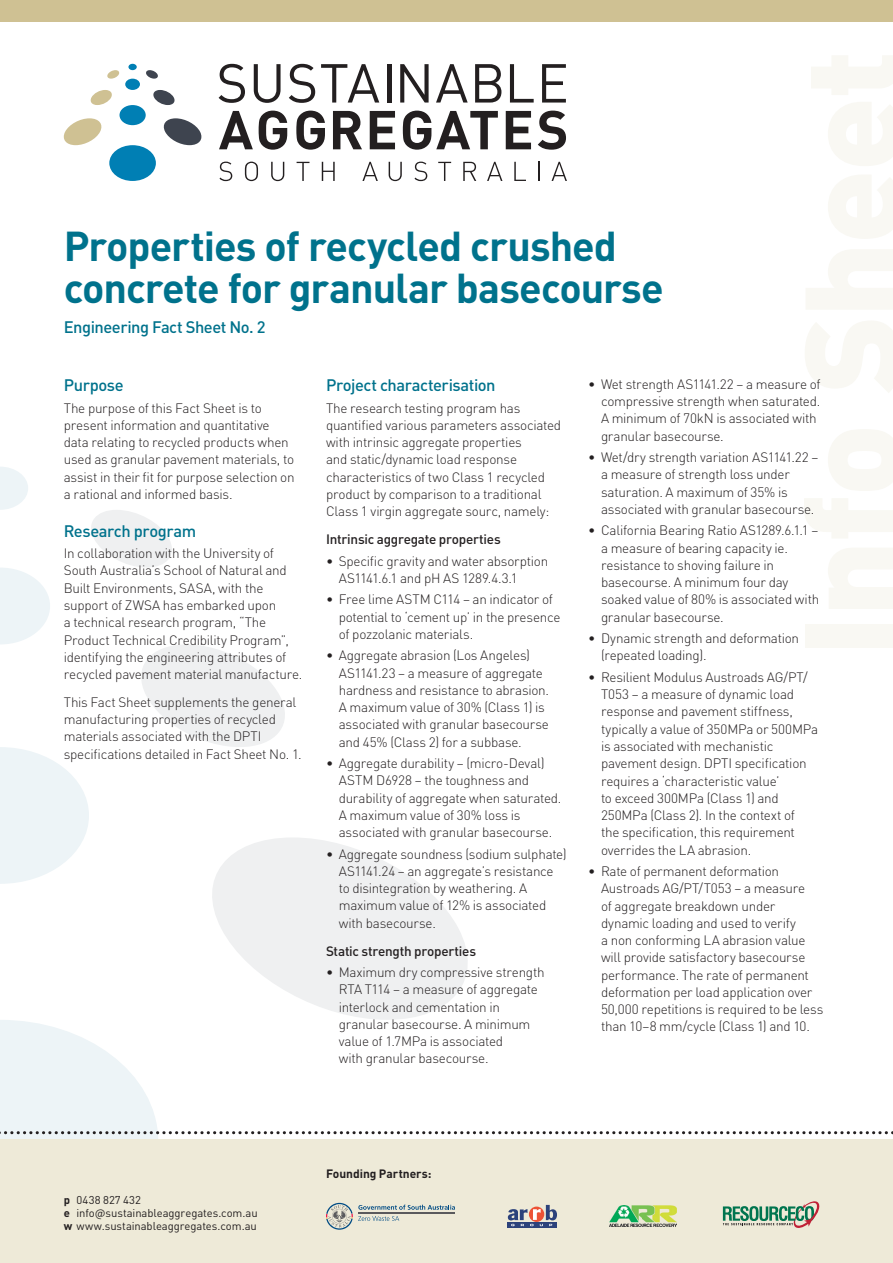
<style>
.page{position:relative;width:893px;height:1263px;background:#fff}
.page>*{position:absolute;margin:0;border:0;box-sizing:border-box;transform-origin:0 0}
.t1{font:700 41.25px/42px "DIN Pro";letter-spacing:-.025em;color:#00728c}
.t2{font:500 16.5px "DIN Pro";letter-spacing:-.025em;color:#00728c}
.t3{font:300 13.5px/17.2px "DIN Pro";letter-spacing:-.02em;color:#231f20}
.t4{font:500 13.5px "DIN Pro";letter-spacing:-.02em;color:#231f20}
.t5{font:700 12px "DIN Pro";letter-spacing:-.005em;color:#231f20}
.t6{font:11.25px/12.8px "DIN Pro";letter-spacing:-.005em;color:#231f20}
.s1{font-weight:700}
</style>
<div class="page">
<svg style="left:0;top:747px;width:89px;height:137px"></svg>
<svg style="left:0;top:568px;width:50px;height:76px"></svg>
<svg style="left:0;top:467px;width:28px;height:43px"></svg>
<svg style="left:212px;top:838px;width:256px;height:182px;fill:#eff0f1"></svg>
<svg style="left:141px;top:645px;width:144px;height:102px"></svg>
<svg style="left:91px;top:510px;width:81px;height:57px"></svg>
<div style="left:0;top:1140px;width:893px;height:123px;background:#eeead8"></div>
<svg style="left:0;top:1020px;width:893px;height:120px"></svg>
<svg style="left:723px;top:1201px;width:96px;height:27px"></svg>
<img style="left:609px;top:1206px;width:67px;height:21px">
<svg style="left:508px;top:1226px;width:49px;height:2px"></svg>
<svg style="left:508px;top:1205px;width:49px;height:21px"></svg>
<svg style="left:326px;top:1203px;width:129px;height:27px"></svg>
<div style="left:109px;top:145px;width:47px;height:36px;background:#007fb4;border-radius:50%"></div>
<div style="left:119px;top:105px;width:27px;height:20px;background:#007fb4;border-radius:50%"></div>
<div style="left:125px;top:79px;width:15px;height:11px;background:#007fb4;border-radius:50%"></div>
<div style="left:128px;top:64px;width:9px;height:6px;background:#007fb4;border-radius:50%"></div>
<svg style="left:64px;top:118px;width:38px;height:27px"></svg>
<svg style="left:90px;top:90px;width:22px;height:15px"></svg>
<svg style="left:107px;top:70px;width:13px;height:9px"></svg>
<svg style="left:163px;top:118px;width:39px;height:27px"></svg>
<svg style="left:153px;top:90px;width:22px;height:15px"></svg>
<svg style="left:146px;top:70px;width:12px;height:9px"></svg>
<svg style="left:219px;top:162px;width:13px;height:19px"></svg>
<svg style="left:245px;top:162px;width:13px;height:19px"></svg>
<svg style="left:271px;top:162px;width:13px;height:19px"></svg>
<svg style="left:297px;top:162px;width:12px;height:19px"></svg>
<svg style="left:322px;top:162px;width:13px;height:19px"></svg>
<svg style="left:362px;top:162px;width:16px;height:19px"></svg>
<svg style="left:389px;top:162px;width:13px;height:19px"></svg>
<svg style="left:414px;top:162px;width:13px;height:19px"></svg>
<svg style="left:438px;top:162px;width:13px;height:19px"></svg>
<svg style="left:463px;top:162px;width:13px;height:19px"></svg>
<svg style="left:487px;top:162px;width:15px;height:19px"></svg>
<svg style="left:514px;top:162px;width:12px;height:19px"></svg>
<svg style="left:538px;top:162px;width:2px;height:19px"></svg>
<svg style="left:552px;top:162px;width:15px;height:19px"></svg>
<svg style="left:219px;top:64px;width:26px;height:39px"></svg>
<svg style="left:254px;top:64px;width:27px;height:39px"></svg>
<svg style="left:289px;top:64px;width:26px;height:39px"></svg>
<svg style="left:321px;top:64px;width:58px;height:39px"></svg>
<hr style="left:387px;top:64px;width:4px;height:39px;background:#231f20">
<svg style="left:400px;top:64px;width:29px;height:39px"></svg>
<svg style="left:436px;top:64px;width:32px;height:39px"></svg>
<svg style="left:475px;top:64px;width:26px;height:39px"></svg>
<svg style="left:510px;top:64px;width:24px;height:39px"></svg>
<svg style="left:542px;top:64px;width:24px;height:39px"></svg>
<svg style="left:219px;top:111px;width:34px;height:38px"></svg>
<svg style="left:259px;top:111px;width:28px;height:39px"></svg>
<svg style="left:296px;top:111px;width:29px;height:39px"></svg>
<svg style="left:333px;top:111px;width:29px;height:38px"></svg>
<svg style="left:370px;top:111px;width:25px;height:38px"></svg>
<svg style="left:403px;top:111px;width:95px;height:39px"></svg>
<svg style="left:506px;top:111px;width:25px;height:38px"></svg>
<svg style="left:538px;top:111px;width:28px;height:39px"></svg>
<div style="left:0;top:0;width:893px;height:21px;background:#cfc193"></div>
<h1 class="t1" style="left:64px;top:224px;width:601px">Properties of recycled crushed concrete for granular basecourse</h1>
<p class="t2" style="left:64px;top:316px;width:203px">Engineering Fact Sheet No. 2</p>
<p class="t2" style="left:64px;top:374px;width:61px">Purpose</p>
<p class="t3" style="left:64px;top:398px;width:232px">The purpose of this Fact Sheet is to present information and quantitative data relating to recycled products when used as granular pavement materials, to assist in their fit for purpose selection on a rational and informed basis.</p>
<p class="t2" style="left:64px;top:519px;width:134px">Research program</p>
<p class="t3" style="left:64px;top:544px;width:240px">In collaboration with the University of South Australia’s School of Natural and Built Environments, SASA, with the support of ZWSA has embarked upon<br>a technical research program, “The Product Technical Credibility Program”, identifying the engineering attributes of recycled pavement material manufacture.</p>
<p class="t3" style="left:64px;top:693px;width:239px">This Fact Sheet supplements the general manufacturing properties of recycled materials associated with the DPTI specifications detailed in Fact Sheet No. 1.</p>
<p class="t2" style="left:326px;top:374px;width:171px">Project characterisation</p>
<p class="t3" style="left:326px;top:398px;width:237px">The research testing program has quantified various parameters associated with intrinsic aggregate properties<br>and static/dynamic load response characteristics of two Class 1 recycled product by comparison to a traditional Class 1 virgin aggregate sourc, namely:</p>
<p class="t4" style="left:326px;top:530px;width:176px">Intrinsic aggregate properties</p>
<p class="t3" style="left:339px;top:551px;width:211px;text-indent:-13px">• Specific gravity and water absorption<br>AS1141.6.1 and pH AS 1289.4.3.1</p>
<p class="t3" style="left:339px;top:590px;width:223px;text-indent:-13px">• Free lime ASTM C114 – an indicator of potential to ‘cement up’ in the presence of pozzolanic materials.</p>
<p class="t3" style="left:339px;top:646px;width:212px;text-indent:-13px">• Aggregate abrasion (Los Angeles)<br>AS1141.23 – a measure of aggregate hardness and resistance to abrasion.<br>A maximum value of 30% (Class 1) is associated with granular basecourse and 45% (Class 2) for a subbase.</p>
<p class="t3" style="left:339px;top:754px;width:224px;text-indent:-13px">• Aggregate durability – (micro-Deval)<br>ASTM D6928 – the toughness and durability of aggregate when saturated.<br>A maximum value of 30% loss is associated with granular basecourse.</p>
<p class="t3" style="left:339px;top:844px;width:229px;text-indent:-13px">• Aggregate soundness (sodium sulphate)<br>AS1141.24 – an aggregate’s resistance to disintegration by weathering. A maximum value of 12% is associated with basecourse.</p>
<p class="t4" style="left:326px;top:941px;width:152px">Static strength properties</p>
<p class="t3" style="left:339px;top:963px;width:207px;text-indent:-13px">• Maximum dry compressive strength<br>RTA T114 – a measure of aggregate interlock and cementation in granular basecourse. A minimum value of 1.7MPa is associated<br>with granular basecourse.</p>
<p class="t3" style="left:601px;top:375px;width:221px;text-indent:-13px">• Wet strength AS1141.22 – a measure of compressive strength when saturated.<br>A minimum of 70kN is associated with granular basecourse.</p>
<p class="t3" style="left:601px;top:448px;width:219px;text-indent:-13px">• Wet/dry strength variation AS1141.22 – a measure of strength loss under saturation. A maximum of 35% is associated with granular basecourse.</p>
<p class="t3" style="left:601px;top:521px;width:220px;text-indent:-13px">• California Bearing Ratio AS1289.6.1.1 – a measure of bearing capacity ie. resistance to shoving failure in basecourse. A minimum four day soaked value of 80% is associated with granular basecourse.</p>
<p class="t3" style="left:601px;top:629px;width:200px;text-indent:-13px">• Dynamic strength and deformation (repeated loading).</p>
<p class="t3" style="left:601px;top:668px;width:219px;text-indent:-13px">• Resilient Modulus Austroads AG/PT/ T053 – a measure of dynamic load response and pavement stiffness, typically a value of 350MPa or 500MPa is associated with mechanistic pavement design. DPTI specification requires a ‘characteristic value’<br>to exceed 300MPa (Class 1) and 250MPa (Class 2). In the context of<br>the specification, this requirement overrides the LA abrasion.</p>
<p class="t3" style="left:601px;top:862px;width:224px;text-indent:-13px">• Rate of permanent deformation Austroads AG/PT/T053 – a measure<br>of aggregate breakdown under dynamic loading and used to verify<br>a non conforming LA abrasion value will provide satisfactory basecourse performance. The rate of permanent deformation per load application over 50,000 repetitions is required to be less than 10–8 mm/cycle (Class 1) and 10.</p>
<p class="t6" style="left:64px;top:1193px;width:195px"><span class="s1">p</span> 0438 827 432<br><span class="s1">e</span> info@sustainableaggregates.com.au <span class="s1">w</span> www.sustainableaggregates.com.au</p>
<p class="t5" style="left:326px;top:1165px;width:107px">Founding Partners:</p>
</div>
